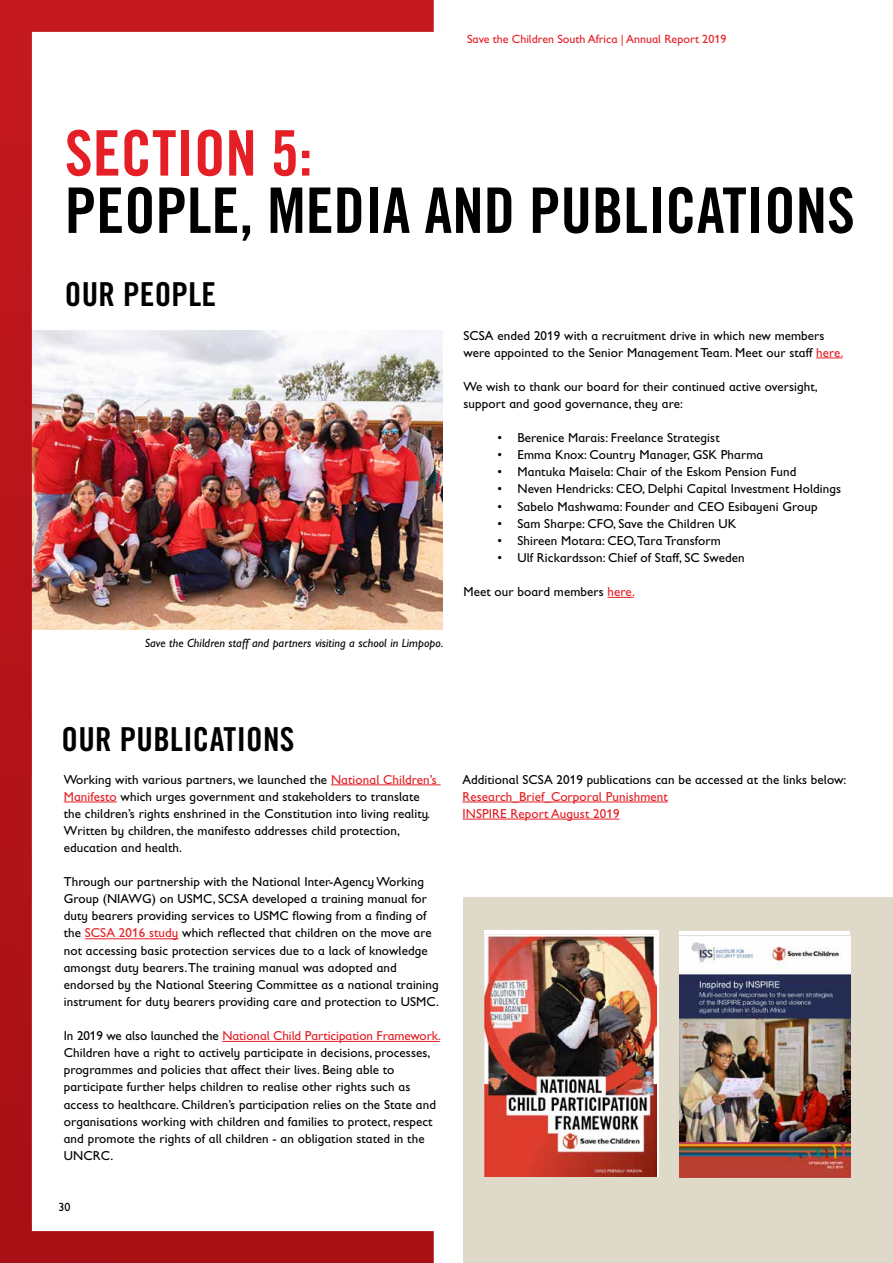
<style>
.page{position:relative;width:893px;height:1263px;background:#fff}
.page>*{position:absolute;margin:0;border:0;box-sizing:border-box;transform-origin:0 0}
.t1{font:62.85px "Trade Gothic Bold Cond Twenty";color:#000}
.t2{font:62.85px "Trade Gothic Bold Cond Twenty";color:#e41f26}
.t3{font:33px "Trade Gothic Bold Cond Twenty";letter-spacing:.01em;color:#000}
.t4{font:13.05px/17.1px "Gill Sans Infant Std";letter-spacing:.005em;color:#000}
.t5{font:13.05px "Gill Sans Infant Std";letter-spacing:.005em;color:#e41f26}
.t6{font:italic 12px "Gill Sans Infant Std";letter-spacing:.005em;color:#000}
.t7{font:12px "Gill Sans Infant Std";color:#e41f26}
.t8{font:12px "Gill Sans Infant Std";color:#000}
.s1{color:#e41f26}
</style>
<div class="page">
<div style="left:463px;top:897px;width:430px;height:366px;background:#ded9c9"></div>
<svg style="left:816px;top:358px;width:26px;height:1px"></svg>
<svg style="left:607px;top:597px;width:27px;height:1px"></svg>
<hr style="left:331px;top:784px;width:110px;height:1px;background:#e41f26">
<hr style="left:222px;top:1041px;width:218px;height:1px;background:#e41f26">
<hr style="left:462px;top:802px;width:206px;height:1px;background:#e41f26">
<hr style="left:462px;top:819px;width:158px;height:1px;background:#e41f26">
<img style="left:0;top:0;width:434px;height:1263px">
<svg style="left:679px;top:931px;width:171px;height:5px"></svg>
<img style="left:679px;top:936px;width:171px;height:242px">
<div style="left:485px;top:930px;width:174px;height:247px;background:#fff"></div>
<img style="left:485px;top:934px;width:172px;height:243px">
<p class="t7" style="left:467px;top:33px;width:261px">Save the Children South Africa | Annual Report 2019</p>
<p class="t2" style="left:65px;top:115px;width:249px">SECTION 5:</p>
<p class="t1" style="left:65px;top:172px;width:792px">PEOPLE, MEDIA AND PUBLICATIONS</p>
<p class="t3" style="left:65px;top:274px;width:153px">OUR PEOPLE</p>
<p class="t6" style="left:145px;top:636px;width:300px">Save the Children staff and partners visiting a school in Limpopo.</p>
<p class="t4" style="left:463px;top:326px;width:382px">SCSA ended 2019 with a recruitment drive in which new members were appointed to the Senior Management Team. Meet our staff <span class="s1">here.</span></p>
<p class="t4" style="left:463px;top:378px;width:356px">We wish to thank our board for their continued active oversight, support and good governance, they are:</p>
<p class="t4" style="left:497px;top:429px;width:224px">• Berenice Marais: Freelance Strategist</p>
<p class="t4" style="left:497px;top:446px;width:267px">• Emma Knox: Country Manager, GSK Pharma</p>
<p class="t4" style="left:497px;top:463px;width:300px">• Mantuka Maisela: Chair of the Eskom Pension Fund</p>
<p class="t4" style="left:497px;top:480px;width:345px">• Neven Hendricks: CEO, Delphi Capital Investment Holdings</p>
<p class="t4" style="left:497px;top:497px;width:322px">• Sabelo Mashwama: Founder and CEO Esibayeni Group</p>
<p class="t4" style="left:497px;top:515px;width:240px">• Sam Sharpe: CFO, Save the Children UK</p>
<p class="t4" style="left:497px;top:532px;width:225px">• Shireen Motara: CEO, Tara Transform</p>
<p class="t4" style="left:497px;top:549px;width:249px">• Ulf Rickardsson: Chief of Staff, SC Sweden</p>
<p class="t4" style="left:463px;top:583px;width:173px">Meet our board members <span class="s1">here.</span></p>
<p class="t3" style="left:62px;top:719px;width:234px">OUR PUBLICATIONS</p>
<p class="t4" style="left:64px;top:770px;width:374px">Working with various partners, we launched the <span class="s1">National Children’s Manifesto</span> which urges government and stakeholders to translate the children’s rights enshrined in the Constitution into living reality.<br>Written by children, the manifesto addresses child protection, education and health.</p>
<p class="t4" style="left:64px;top:873px;width:377px">Through our partnership with the National Inter-Agency Working Group (NIAWG) on USMC, SCSA developed a training manual for duty bearers providing services to USMC flowing from a finding of the <span class="s1">SCSA 2016 study</span> which reflected that children on the move are not accessing basic protection services due to a lack of knowledge amongst duty bearers. The training manual was adopted and endorsed by the National Steering Committee as a national training instrument for duty bearers providing care and protection to USMC.</p>
<p class="t4" style="left:64px;top:1027px;width:379px">In 2019 we also launched the <span class="s1">National Child Participation Framework.<br></span>Children have a right to actively participate in decisions, processes, programmes and policies that affect their lives. Being able to participate further helps children to realise other rights such as access to healthcare. Children’s participation relies on the State and organisations working with children and families to protect, respect and promote the rights of all children - an obligation stated in the UNCRC.</p>
<p class="t8" style="left:59px;top:1200px;width:13px">30</p>
<p class="t4" style="left:462px;top:770px;width:386px">Additional SCSA 2019 publications can be accessed at the links below:</p>
<p class="t5" style="left:462px;top:789px;width:207px">Research_Brief_Corporal Punishment</p>
<p class="t5" style="left:462px;top:806px;width:159px">INSPIRE Report August 2019</p>
</div>
